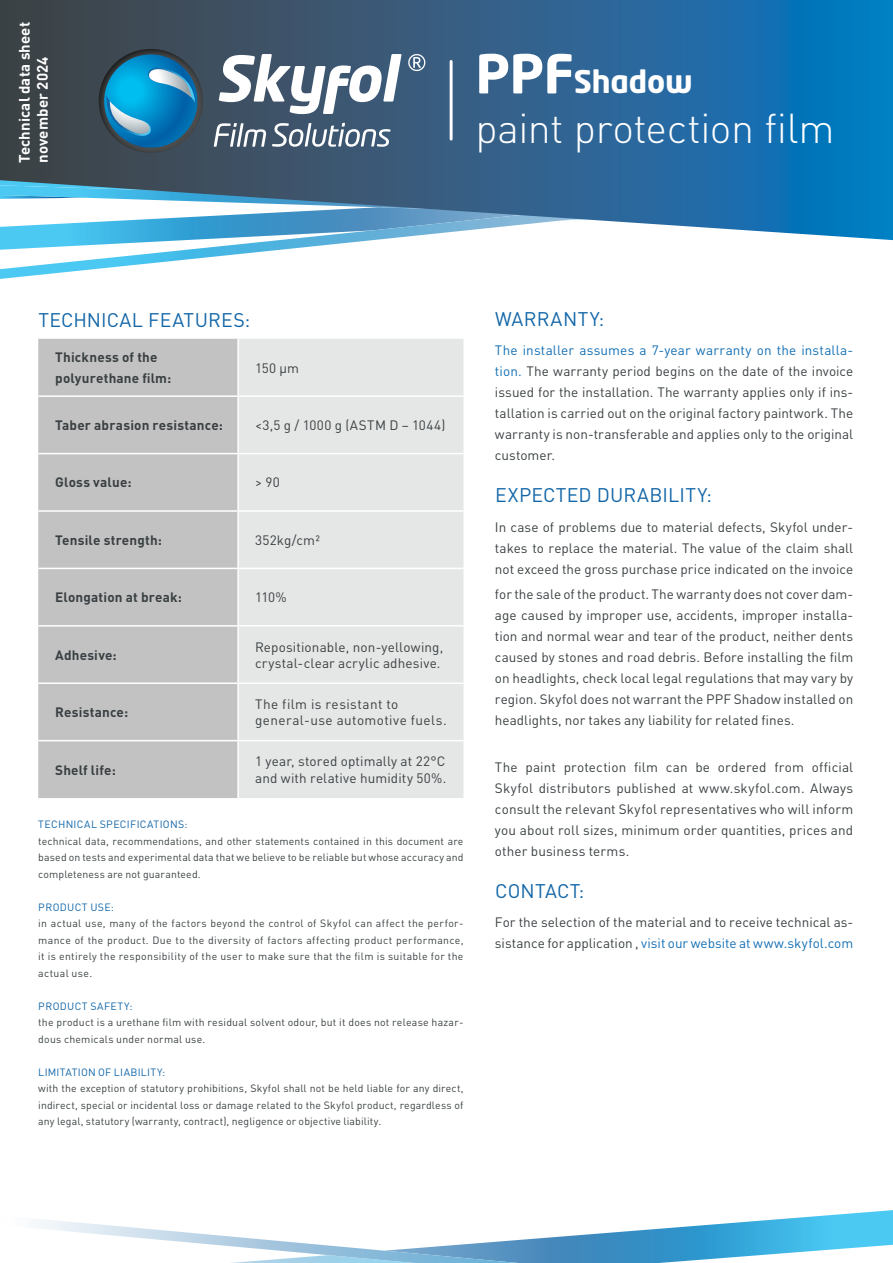
<style>
.page{position:relative;width:893px;height:1263px;background:#fff}
.page>*{position:absolute;margin:0;border:0;box-sizing:border-box;transform-origin:0 0}
.t1{font:300 41.1px "DIN Pro";letter-spacing:-.01em;color:#fff}
.t2{font:700 30.9px "Neo Tech";letter-spacing:-.005em;color:#fff}
.t3{font:19.5px "DIN Pro";letter-spacing:.015em;color:#1266a8}
.t4{font:700 15px/18px "DIN Pro";letter-spacing:.01em;color:#fff}
.t5{font:13.5px/21px "DIN Pro";letter-spacing:.005em;color:#3a4042;text-align:justify}
.t6{font:700 13.5px/21px "DIN Pro";letter-spacing:.015em;color:#3a4042}
.t7{font:13.5px/16.2px "DIN Pro";letter-spacing:.03em;color:#3a4042}
.t8{font:13.5px "DIN Pro";letter-spacing:.035em;color:#3a4042}
.t9{font:10.5px/16.5px "DIN Pro";letter-spacing:.02em;color:#3a4042;text-align:justify}
.t10{font:10.5px "DIN Pro";letter-spacing:.035em;color:#1266a8}
.s1{font-size:52.95px}
.s2{color:#126fb4}
</style>
<div class="page">
<svg style="left:0;top:250px;width:277px;height:29px"></svg>
<div style="left:38px;top:339px;width:199px;height:459px;background:#c2c2c3"></div>
<div style="left:239px;top:339px;width:224px;height:459px;background:#e5e6e6"></div>
<hr style="left:38px;top:395px;width:200px;height:2px;background:#fff">
<hr style="left:238px;top:395px;width:225px;height:2px;background:#fff">
<hr style="left:38px;top:453px;width:200px;height:1px;background:#fff">
<hr style="left:238px;top:453px;width:225px;height:1px;background:#fff">
<hr style="left:38px;top:510px;width:200px;height:2px;background:#fff">
<hr style="left:238px;top:510px;width:225px;height:2px;background:#fff">
<hr style="left:38px;top:568px;width:200px;height:1px;background:#fff">
<hr style="left:238px;top:568px;width:225px;height:1px;background:#fff">
<hr style="left:38px;top:625px;width:200px;height:1px;background:#fff">
<hr style="left:238px;top:625px;width:225px;height:1px;background:#fff">
<hr style="left:38px;top:682px;width:200px;height:2px;background:#fff">
<hr style="left:238px;top:682px;width:225px;height:2px;background:#fff">
<hr style="left:38px;top:740px;width:200px;height:1px;background:#fff">
<hr style="left:238px;top:740px;width:225px;height:1px;background:#fff">
<svg style="left:37px;top:1210px;width:856px;height:53px"></svg>
<svg style="left:0;top:0;width:893px;height:54px;background:#2d5e84"></svg>
<div style="left:84px;top:37px;width:131px;height:117px;background:#000;opacity:.75"></div>
<svg style="left:0;top:54px;width:893px;height:196px;background:#4b80a4"></svg>
<p class="t4" style="left:15px;top:163px;width:143px;rotate:-90deg">Technical data sheet november 2024</p>
<p class="t2" style="left:475px;top:69px;width:219px"><span class="s1">PPF</span>Shadow</p>
<p class="t1" style="left:475px;top:100px;width:360px">paint protection film</p>
<p class="t3" style="left:38px;top:307px;width:213px">TECHNICAL FEATURES:</p>
<p class="t6" style="left:55px;top:346px;width:118px">Thickness of the polyurethane film:</p>
<p class="t5" style="left:255px;top:357px;width:46px">150 μm</p>
<p class="t6" style="left:55px;top:414px;width:169px">Taber abrasion resistance:</p>
<p class="t8" style="left:255px;top:416px;width:192px">&lt;3,5 g / 1000 g (ASTM D – 1044)</p>
<p class="t6" style="left:55px;top:471px;width:78px">Gloss value:</p>
<p class="t5" style="left:255px;top:471px;width:26px">&gt; 90</p>
<p class="t6" style="left:55px;top:529px;width:108px">Tensile strength:</p>
<p class="t5" style="left:255px;top:529px;width:66px">352kg/cm²</p>
<p class="t6" style="left:55px;top:586px;width:128px">Elongation at break:</p>
<p class="t5" style="left:255px;top:586px;width:33px">110%</p>
<p class="t6" style="left:55px;top:644px;width:63px">Adhesive:</p>
<p class="t5" style="left:255px;top:638px;width:190px;line-height:16.2px">Repositionable, non-yellowing, crystal-clear acrylic adhesive.</p>
<p class="t6" style="left:55px;top:701px;width:74px">Resistance:</p>
<p class="t7" style="left:255px;top:695px;width:193px">The film is resistant to general-use automotive fuels.</p>
<p class="t6" style="left:55px;top:758px;width:62px">Shelf life:</p>
<p class="t5" style="left:255px;top:753px;width:193px;line-height:16.2px">1 year, stored optimally at 22°C and with relative humidity 50%.</p>
<p class="t10" style="left:38px;top:817px;width:151px">TECHNICAL SPECIFICATIONS:</p>
<p class="t9" style="left:38px;top:832px;width:427px">technical data, recommendations, and other statements contained in this document are based on tests and experimental data that we believe to be reliable but whose accuracy and completeness are not guaranteed.</p>
<p class="t10" style="left:38px;top:900px;width:77px">PRODUCT USE:</p>
<p class="t9" style="left:38px;top:915px;width:427px">in actual use, many of the factors beyond the control of Skyfol can affect the perfor&shy;mance of the product. Due to the diversity of factors affecting product performance, it is entirely the responsibility of the user to make sure that the film is suitable for the actual use.</p>
<p class="t10" style="left:38px;top:999px;width:96px">PRODUCT SAFETY:</p>
<p class="t9" style="left:38px;top:1014px;width:427px">the product is a urethane film with residual solvent odour, but it does not release hazar&shy;dous chemicals under normal use.</p>
<p class="t10" style="left:38px;top:1065px;width:129px">LIMITATION OF LIABILITY:</p>
<p class="t9" style="left:38px;top:1080px;width:427px">with the exception of statutory prohibitions, Skyfol shall not be held liable for any direct, indirect, special or incidental loss or damage related to the Skyfol product, regardless of any legal, statutory (warranty, contract), negligence or objective liability.</p>
<p class="t3" style="left:495px;top:306px;width:111px">WARRANTY:</p>
<p class="t5" style="left:495px;top:339px;width:360px"><span class="s2">The installer assumes a 7-year warranty on the installa&shy;tion.</span> The warranty period begins on the date of the invoice issued for the installation. The warranty applies only if ins&shy;tallation is carried out on the original factory paintwork. The warranty is non-transferable and applies only to the original customer.</p>
<p class="t3" style="left:495px;top:482px;width:218px">EXPECTED DURABILITY:</p>
<p class="t5" style="left:495px;top:516px;width:360px">In case of problems due to material defects, Skyfol under&shy;takes to replace the material. The value of the claim shall not exceed the gross purchase price indicated on the invoice</p>
<p class="t5" style="left:495px;top:583px;width:360px">for the sale of the product. The warranty does not cover dam&shy;age caused by improper use, accidents, improper installa&shy;tion and normal wear and tear of the product, neither dents caused by stones and road debris. Before installing the film on headlights, check local legal regulations that may vary by region. Skyfol does not warrant the PPF Shadow installed on headlights, nor takes any liability for related fines.</p>
<p class="t5" style="left:495px;top:756px;width:360px">The paint protection film can be ordered from official Skyfol distributors published at www.skyfol.com. Always consult the relevant Skyfol representatives who will inform you about roll sizes, minimum order quantities, prices and other business terms.</p>
<p class="t3" style="left:495px;top:877px;width:91px">CONTACT:</p>
<p class="t5" style="left:495px;top:911px;width:360px">For the selection of the material and to receive technical as&shy;sistance for application , <span class="s2">visit our website at www.skyfol.com</span></p>
</div>
